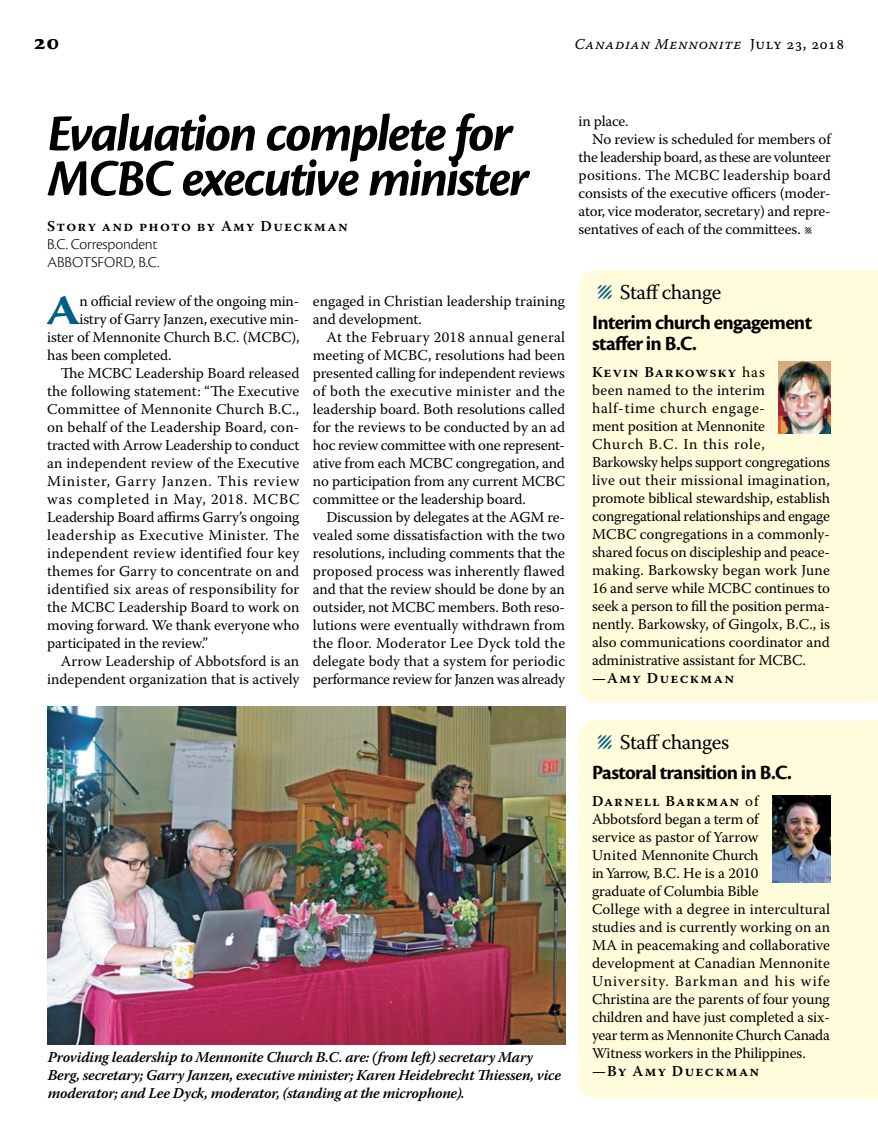
<style>
.page{position:relative;width:878px;height:1148px;background:#fff}
.page>*{position:absolute;margin:0;border:0;box-sizing:border-box;transform-origin:0 0}
.t1{font:italic 700 54px/45px "Cronos Pro";letter-spacing:-.04em;color:#000}
.t2{font:700 40.65px "Sava Pro";color:#005e83}
.t3{font:700 21px/21px "Cronos Pro";letter-spacing:-.035em;color:#000}
.t4{font:21px "Warnock Pro";letter-spacing:-.02em;color:#000}
.t5{font:700 21px "Sava Pro";color:#000}
.t6{font:300 15.75px/18px "Cronos Pro";letter-spacing:-.01em;color:#000}
.t7{font:15px/18px "Warnock Pro";letter-spacing:-.005em;color:#000}
.t8{font:italic 600 15px/18px "Warnock Pro";letter-spacing:-.015em;color:#000}
.t9{font:15px "Warnock Pro";letter-spacing:.015em;color:#000}
.t10{font:600 15px "Warnock Pro";letter-spacing:.09em;color:#000}
.t11{font:15px "Warnock Pro";letter-spacing:-.025em;color:#000}
.t12{font:15px "Warnock Pro";letter-spacing:.02em;color:#000}
.t13{font:15px "Warnock Pro";letter-spacing:.035em;color:#000}
.t14{font:15px "Warnock Pro";letter-spacing:.055em;color:#000}
.t15{font:15px "Warnock Pro It Capt";letter-spacing:.035em;color:#000}
.t16{font:15px "Warnock Pro";letter-spacing:.05em;color:#000}
.s1{font-family:"Warnock Pro Capt"}
.s2{font-weight:300;font-style:italic}
.s3{font-size:30px;color:#005e83}
.s4{font-weight:600}
</style>
<div class="page">
<img style="left:47px;top:707px;width:518px;height:337px">
<div style="left:578px;top:270px;width:300px;height:432px;background:#fffbdb"></div>
<img style="left:778px;top:362px;width:52px;height:72px">
<div style="left:578px;top:720px;width:300px;height:378px;background:#fffbdb"></div>
<img style="left:772px;top:795px;width:58px;height:87px">
<h3 class="t5" style="left:34px;top:28px;width:27px">20</h3>
<p class="t15" style="left:574px;top:35px;width:271px">Canadian Mennonite <span class="s1">July 23, 2018</span></p>
<h1 class="t1" style="left:47px;top:112px;width:484px">Evaluation complete for<br>MCBC executive minister</h1>
<p class="t10" style="left:47px;top:217px;width:302px">Story and photo by Amy Dueckman</p>
<p class="t6" style="left:47px;top:235px;width:114px">B.C. Correspondent<br>ABBOTSFORD, B.C.</p>
<h2 class="t2" style="left:47px;top:283px;width:34px">A</h2>
<p class="t7" style="left:79px;top:292px;width:221px">n official review of the ongoing min-</p>
<p class="t7" style="left:313px;top:292px;width:253px">engaged in Christian leadership training and development.</p>
<p class="t7" style="left:313px;top:328px;width:254px;text-align:justify;text-indent:14px">At the February 2018 annual general meeting of MCBC, resolutions had been presented calling for independent reviews of both the executive minister and the leadership board. Both resolutions called for the reviews to be conducted by an ad hoc review committee with one represent&shy;ative from each MCBC congregation, and no participation from any current MCBC committee or the leadership board.</p>
<p class="t7" style="left:313px;top:508px;width:254px;text-align:justify;text-indent:14px">Discussion by delegates at the AGM re&shy;vealed some dissatisfaction with the two resolutions, including comments that the proposed process was inherently flawed and that the review should be done by an outsider, not MCBC members. Both reso&shy;lutions were eventually withdrawn from the floor. Moderator Lee Dyck told the delegate body that a system for periodic performance review for Janzen was already</p>
<p class="t7" style="left:79px;top:310px;width:221px">istry of Garry Janzen, executive min-</p>
<p class="t7" style="left:47px;top:328px;width:254px">ister of Mennonite Church B.C. (MCBC),</p>
<p class="t7" style="left:47px;top:346px;width:126px">has been completed.</p>
<p class="t7" style="left:61px;top:364px;width:240px">The MCBC Leadership Board released</p>
<p class="t7" style="left:47px;top:382px;width:253px">the following statement: “The Executive</p>
<p class="t9" style="left:47px;top:400px;width:253px">Committee of Mennonite Church B.C.,</p>
<p class="t7" style="left:47px;top:418px;width:253px">on behalf of the Leadership Board, con-</p>
<p class="t7" style="left:47px;top:436px;width:254px">tracted with Arrow Leadership to conduct</p>
<p class="t7" style="left:47px;top:454px;width:253px">an independent review of the Executive</p>
<p class="t14" style="left:47px;top:472px;width:253px">Minister, Garry Janzen. This review</p>
<p class="t16" style="left:47px;top:490px;width:254px">was completed in May, 2018. MCBC</p>
<p class="t7" style="left:47px;top:508px;width:254px">Leadership Board affirms Garry’s ongoing</p>
<p class="t13" style="left:47px;top:526px;width:253px">leadership as Executive Minister. The</p>
<p class="t12" style="left:47px;top:544px;width:254px">independent review identified four key</p>
<p class="t7" style="left:47px;top:562px;width:253px">themes for Garry to concentrate on and</p>
<p class="t9" style="left:47px;top:580px;width:253px">identified six areas of responsibility for</p>
<p class="t7" style="left:47px;top:598px;width:253px">the MCBC Leadership Board to work on</p>
<p class="t7" style="left:47px;top:616px;width:253px">moving forward. We thank everyone who</p>
<p class="t7" style="left:47px;top:634px;width:162px">participated in the review.”</p>
<p class="t7" style="left:61px;top:652px;width:240px">Arrow Leadership of Abbotsford is an</p>
<p class="t7" style="left:47px;top:670px;width:254px">independent organization that is actively</p>
<p class="t7" style="left:578px;top:112px;width:52px">in place.</p>
<p class="t7" style="left:592px;top:130px;width:240px">No review is scheduled for members of</p>
<p class="t11" style="left:578px;top:148px;width:254px">the leadership board, as these are volunteer</p>
<p class="t9" style="left:578px;top:166px;width:254px">positions. The MCBC leadership board</p>
<p class="t7" style="left:578px;top:184px;width:253px">consists of the executive officers (moder-</p>
<p class="t7" style="left:578px;top:202px;width:253px">ator, vice moderator, secretary) and repre-</p>
<p class="t7" style="left:578px;top:220px;width:235px">sentatives of each of the committees. <span class="s2">l</span></p>
<h3 class="t4" style="left:596px;top:279px;width:126px"><span class="s3">Λ</span> Staff change</h3>
<h3 class="t3" style="left:592px;top:312px;width:221px">Interim church engagement staffer in B.C.</h3>
<p class="t7" style="left:592px;top:363px;width:239px"><span class="s4">Kevin Barkowsky</span> has<br>been named to the interim half-time church engage-<br>ment position at Mennonite<br>Church B.C. In this role, Barkowsky helps support congregations live out their missional imagination, promote biblical stewardship, establish congregational relationships and engage MCBC congregations in a commonly&shy;shared focus on discipleship and peace&shy;making. Barkowsky began work June 16 and serve while MCBC continues to seek a person to fill the position perma&shy;nently. Barkowsky, of Gingolx, B.C., is also communications coordinator and administrative assistant for MCBC.</p>
<p class="t10" style="left:592px;top:669px;width:144px">—Amy Dueckman</p>
<p class="t8" style="left:48px;top:1048px;width:515px">Providing leadership to Mennonite Church B.C. are: (from left) secretary Mary<br>Berg, secretary; Garry Janzen, executive minister; Karen Heidebrecht Thiessen, vice moderator; and Lee Dyck, moderator, (standing at the microphone).</p>
<h3 class="t4" style="left:596px;top:729px;width:134px"><span class="s3">Λ</span> Staff changes</h3>
<h3 class="t3" style="left:592px;top:762px;width:201px">Pastoral transition in B.C.</h3>
<p class="t7" style="left:592px;top:792px;width:239px"><span class="s4">Darnell Barkman</span> of<br>Abbotsford began a term of<br>service as pastor of Yarrow<br>United Mennonite Church<br>in Yarrow, B.C. He is a 2010<br>graduate of Columbia Bible<br>College with a degree in intercultural studies and is currently working on an<br>MA in peacemaking and collaborative development at Canadian Mennonite<br>University. Barkman and his wife<br>Christina are the parents of four young children and have just completed a six&shy;year term as Mennonite Church Canada<br>Witness workers in the Philippines.</p>
<p class="t10" style="left:592px;top:1062px;width:169px">—By Amy Dueckman</p>
</div>
